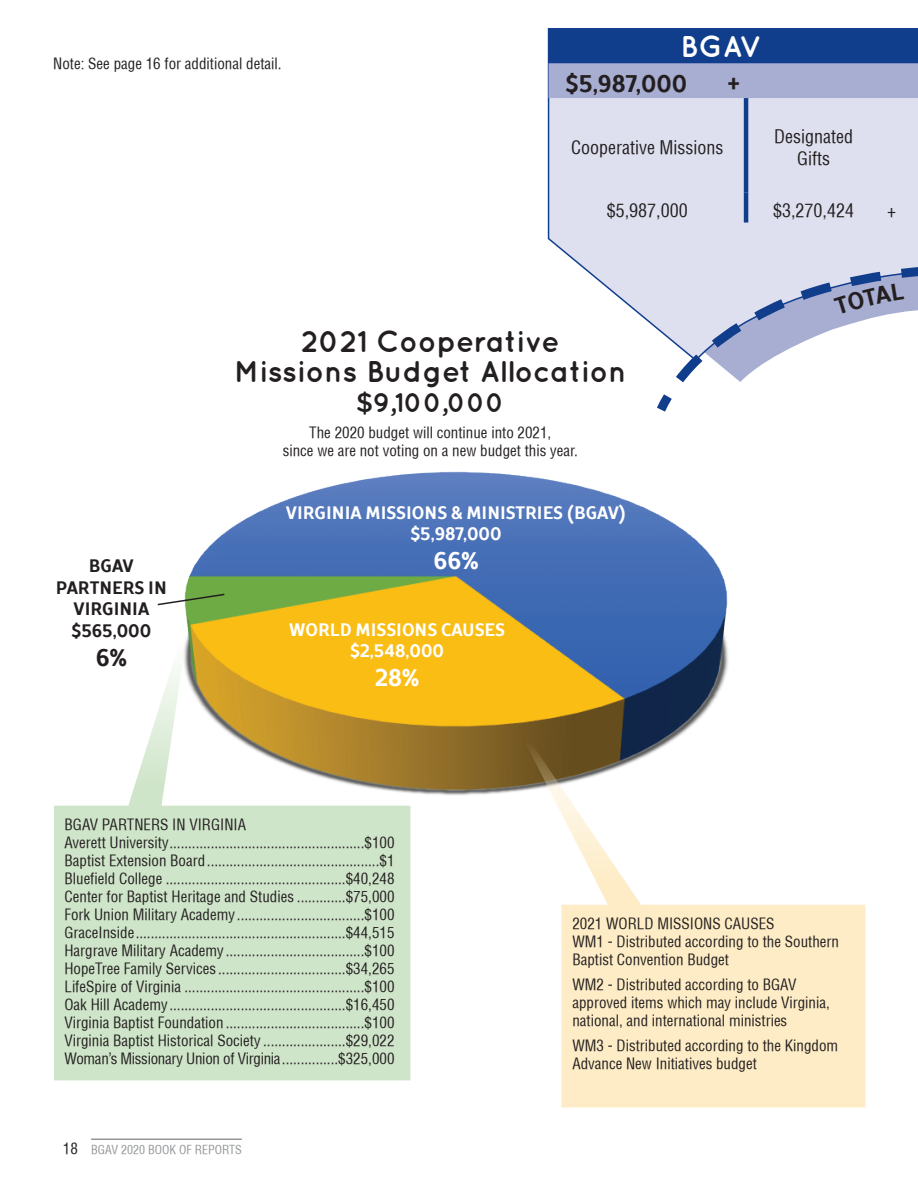
<style>
.page{position:relative;width:918px;height:1188px;background:#fff}
.page>*{position:absolute;margin:0;border:0;box-sizing:border-box;transform-origin:0 0}
.t1{font:700 30px/30px "Quicksand";color:#231f20;text-align:center}
.t2{font:700 30px "Quicksand";color:#fff}
.t3{font:700 27px "Quicksand";color:#231f20}
.t4{font:700 24px "TT Prosto Sans Condensed";color:#231f20}
.t5{font:700 24px "TT Prosto Sans Condensed";color:#fff}
.t6{font:700 18px/21.6px "TT Prosto Sans Condensed";color:#fff;text-align:center}
.t7{font:condensed 18px/21.6px "Helvetica";color:#231f20;text-align:center}
.t8{font:700 18px/21.6px "TT Prosto Sans Condensed";color:#231f20;text-align:center}
.t9{font:condensed 15px/18px "Helvetica";color:#231f20}
.t10{font:condensed 12px "Helvetica";color:#939598}
.s1{font-size:15px;color:#231f20}
</style>
<div class="page">
<hr style="left:91px;top:1139px;width:151px;height:1px;background:#939598">
<svg style="left:547px;top:28px;width:371px;height:295px;background:#dddfee"></svg>
<div style="left:549px;top:29px;width:369px;height:34px;background:#103d8c"></div>
<div style="left:549px;top:63px;width:369px;height:35px;background:#a8add2"></div>
<hr style="left:744px;top:98px;width:4px;height:95px;background:#103d8c">
<hr style="left:744px;top:193px;width:4px;height:30px;background:#103d8c">
<img style="left:185px;top:471px;width:544px;height:324px">
<svg style="left:508px;top:708px;width:357px;height:400px"></svg>
<svg style="left:157px;top:593px;width:69px;height:12px"></svg>
<svg style="left:54px;top:605px;width:356px;height:475px;fill:#cfe5c9"></svg>
<svg style="left:649px;top:261px;width:269px;height:151px"></svg>
<p class="t9" style="left:53px;top:54px;width:230px">Note: See page 16 for additional detail.</p>
<h1 class="t2" style="left:681px;top:29px;width:83px">BGAV</h1>
<h3 class="t4" style="left:566px;top:69px;width:123px">$5,987,000</h3>
<h3 class="t4" style="left:728px;top:69px;width:14px">+</h3>
<p class="t7" style="left:571px;top:137px;width:154px">Cooperative Missions</p>
<p class="t7" style="left:774px;top:126px;width:80px">Designated<br>Gifts</p>
<p class="t7" style="left:607px;top:199px;width:82px">$5,987,000</p>
<p class="t7" style="left:773px;top:199px;width:82px">$3,270,424</p>
<p class="t7" style="left:887px;top:199px;width:10px">+</p>
<h1 class="t1" style="left:234px;top:325px;width:394px">2021 Cooperative<br>Missions Budget Allocation</h1>
<h2 class="t3" style="left:356px;top:386px;width:151px">$9,100,000</h2>
<p class="t8" style="left:56px;top:555px;width:112px">BGAV<br>PARTNERS IN<br>VIRGINIA $565,000</p>
<h3 class="t4" style="left:96px;top:642px;width:32px">6%</h3>
<p class="t9" style="left:283px;top:424px;width:297px;text-align:center">The 2020 budget will continue into 2021,<br>since we are not voting on a new budget this year.</p>
<p class="t6" style="left:286px;top:502px;width:342px">VIRGINIA MISSIONS &amp; MINISTRIES (BGAV) $5,987,000</p>
<h3 class="t5" style="left:434px;top:546px;width:46px">66%</h3>
<p class="t6" style="left:289px;top:619px;width:217px">WORLD MISSIONS CAUSES $2,548,000</p>
<h3 class="t5" style="left:375px;top:663px;width:45px">28%</h3>
<p class="t9" style="left:64px;top:816px;width:331px">BGAV PARTNERS IN VIRGINIA<br>Averett University....................................................$100<br>Baptist Extension Board..............................................$1<br>Bluefield College ................................................$40,248<br>Center for Baptist Heritage and Studies .............$75,000<br>Fork Union Military Academy ..................................$100<br>GraceInside........................................................$44,515<br>Hargrave Military Academy .....................................$100<br>HopeTree Family Services ..................................$34,265<br>LifeSpire of Virginia ................................................$100<br>Oak Hill Academy ...............................................$16,450<br>Virginia Baptist Foundation .....................................$100<br>Virginia Baptist Historical Society ......................$29,022<br>Woman’s Missionary Union of Virginia...............$325,000</p>
<p class="t10" style="left:63px;top:1142px;width:180px"><span class="s1">18</span> BGAV 2020 BOOK OF REPORTS</p>
<p class="t9" style="left:572px;top:915px;width:268px">2021 WORLD MISSIONS CAUSES<br>WM1 - Distributed according to the Southern<br>Baptist Convention Budget</p>
<p class="t9" style="left:572px;top:976px;width:259px">WM2 - Distributed according to BGAV approved items which may include Virginia, national, and international ministries</p>
<p class="t9" style="left:572px;top:1036px;width:267px">WM3 - Distributed according to the Kingdom<br>Advance New Initiatives budget</p>
</div>
